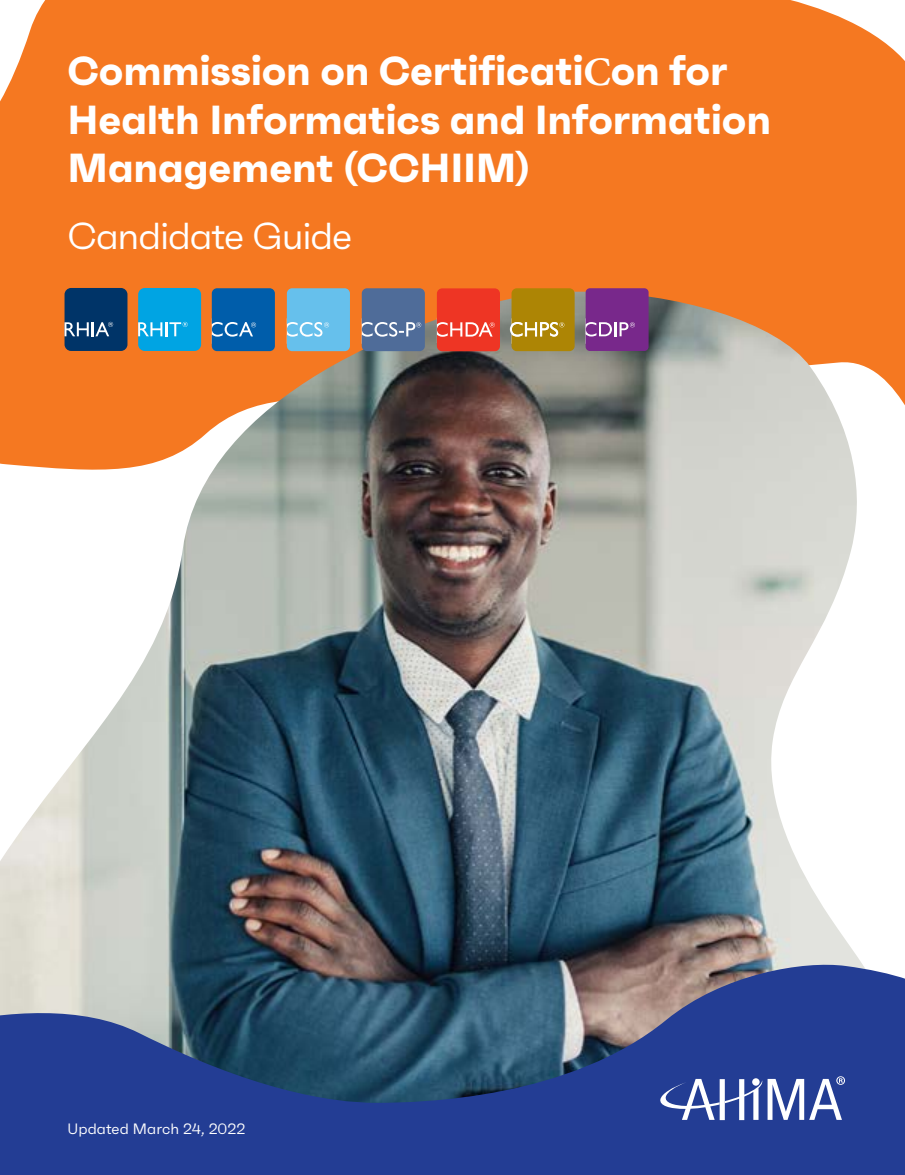
<style>
.page{position:relative;width:905px;height:1175px;background:#fff}
.page>*{position:absolute;margin:0;border:0;box-sizing:border-box;transform-origin:0 0}
.t1{font:700 40.5px/48.6px "Faktum";letter-spacing:-.005em;color:#fff}
.t2{font:37.5px "Faktum";letter-spacing:-.03em;color:#fff}
.t3{font:15px "Faktum";letter-spacing:.005em;color:#fff}
.s1{font-family:"Minion Pro"}
</style>
<div class="page">
<div style="left:0;top:0;width:904px;height:292px;background:#f57821"></div>
<img style="left:0;top:292px;width:904px;height:668px">
<svg style="left:0;top:960px;width:904px;height:214px;background:#385089"></svg>
<div style="left:585px;top:288px;width:63px;height:63px;background:#78288b;border-radius:4px"></div>
<svg style="left:212px;top:288px;width:63px;height:63px;background:#0e64ac"></svg>
<svg style="left:287px;top:288px;width:63px;height:63px;background:#6dc1ea"></svg>
<svg style="left:362px;top:288px;width:63px;height:63px;background:#5a749d"></svg>
<svg style="left:437px;top:288px;width:63px;height:63px;background:#ee4333"></svg>
<svg style="left:510px;top:288px;width:64px;height:63px;background:#b28d19"></svg>
<svg style="left:585px;top:322px;width:50px;height:14px"></svg>
<div style="left:138px;top:288px;width:63px;height:63px;background:#00a4e3;border-radius:7px"></div>
<svg style="left:138px;top:322px;width:50px;height:14px"></svg>
<div style="left:65px;top:288px;width:62px;height:63px;background:#003468;border-radius:7px"></div>
<svg style="left:64px;top:322px;width:49px;height:14px"></svg>
<svg style="left:659px;top:1076px;width:186px;height:44px"></svg>
<p class="t1" style="left:68px;top:46px;width:705px">Commission on Certificati<span class="s1">C</span>on for<br>Health Informatics and Information<br>Management (CCHIIM)</p>
<p class="t2" style="left:68px;top:213px;width:286px">Candidate Guide</p>
<p class="t3" style="left:68px;top:1120px;width:179px">Updated March 24, 2022</p>
</div>
